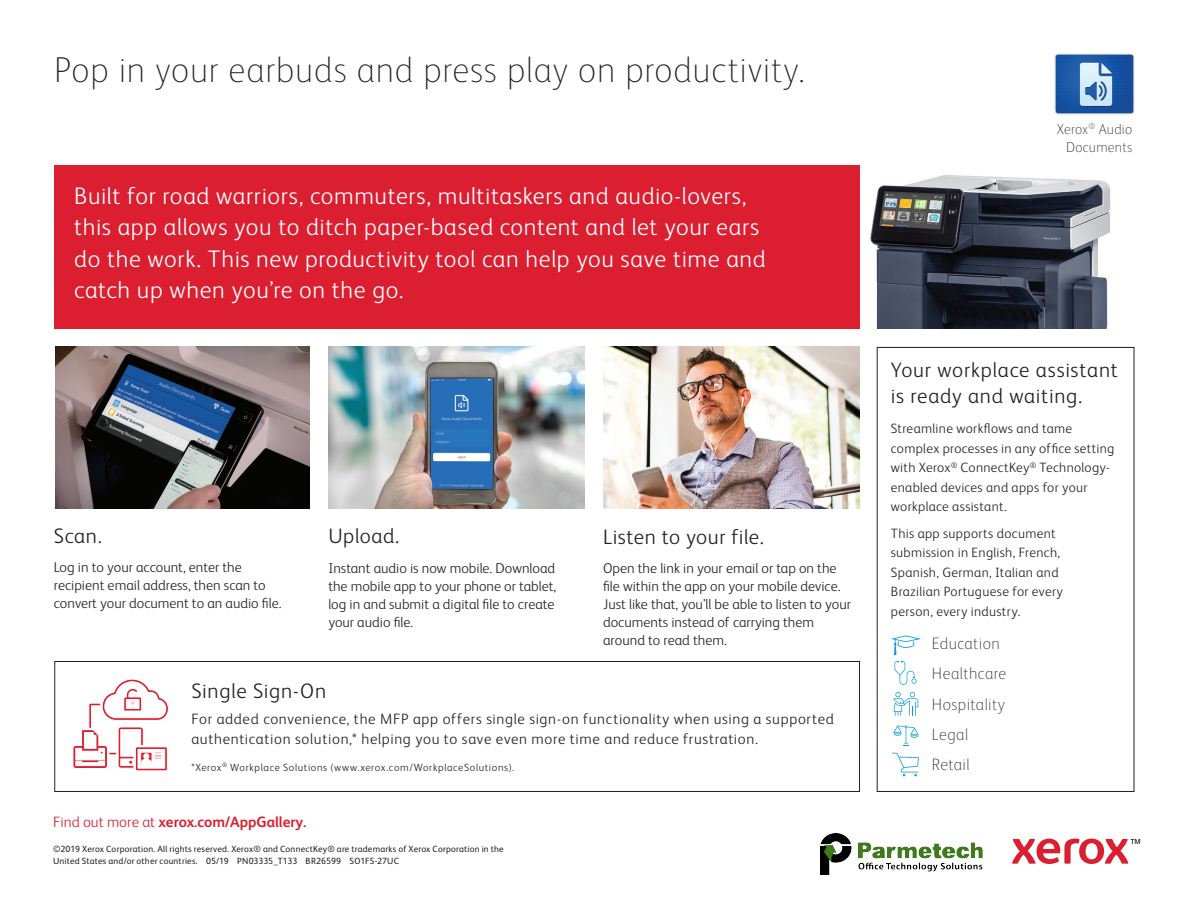
<style>
.page{position:relative;width:1188px;height:918px;background:#fff}
.page>*{position:absolute;margin:0;border:0;box-sizing:border-box;transform-origin:0 0}
.Title_32_38{font:100 36px "Xerox Sans";letter-spacing:.02em;color:#231f20}
.Body_Text{font:300 24px/31.5px "Xerox Sans";letter-spacing:.025em;color:#fff}
.Body_Text-2{font:300 21px "Xerox Sans";letter-spacing:.035em;color:#231f20}
.Caption_2{font:300 21px "Xerox Sans";letter-spacing:.025em;color:#231f20}
.Body_9_5_12{font:300 21px "Xerox Sans";letter-spacing:.03em;color:#231f20}
.Body_Text-3{font:100 16.5px "Xerox Sans";letter-spacing:.025em;color:#231f20}
.Body_9_5_12-2{font:300 15px/19.5px "Xerox Sans";letter-spacing:.045em;color:#231f20}
.t1{font:700 15px "Xerox Sans";color:#db1e30}
.Caption_9_5{font:300 14.25px/18px "Xerox Sans";color:#231f20}
.Caption_9_5-2{font:100 14.25px/18px "Xerox Sans";letter-spacing:.02em;color:#231f20;text-align:right}
.Body_9_5_12-3{font:300 13.5px/19.5px "Xerox Sans";letter-spacing:.025em;color:#231f20}
.Body_9_5_12-4{font:300 10.5px "Xerox Sans";letter-spacing:.055em;color:#231f20}
.Legal{font:9px/12px "Xerox Sans";letter-spacing:.02em;color:#231f20}
.s1{font-weight:300}
</style>
<div class="page">
<img style="left:870px;top:175px;width:241px;height:154px">
<img style="left:603px;top:347px;width:257px;height:162px">
<img style="left:55px;top:347px;width:255px;height:162px">
<img style="left:329px;top:347px;width:256px;height:162px">
<img style="left:1055px;top:54px;width:79px;height:60px">
<div style="left:1055px;top:54px;width:79px;height:60px;border:1px solid #d1d2d4;border-radius:3px"></div>
<svg style="left:1012px;top:839px;width:128px;height:25px"></svg>
<div style="left:877px;top:347px;width:257px;height:445px;border:1px solid #231f20"></div>
<div style="left:54px;top:165px;width:806px;height:164px;background:#db1e30"></div>
<div style="left:55px;top:661px;width:805px;height:131px;border:1px solid #231f20"></div>
<svg style="left:73px;top:679px;width:96px;height:92px"></svg>
<svg style="left:894px;top:661px;width:23px;height:24px"></svg>
<svg style="left:894px;top:692px;width:24px;height:24px"></svg>
<svg style="left:891px;top:635px;width:30px;height:20px"></svg>
<svg style="left:893px;top:725px;width:26px;height:21px"></svg>
<svg style="left:892px;top:753px;width:27px;height:23px"></svg>
<img style="left:821px;top:833px;width:162px;height:42px">
<p class="Title_32_38" style="left:54px;top:46px;width:752px">Pop in your earbuds and press play on productivity.</p>
<p class="Body_Text" style="left:74px;top:179px;width:693px">Built for road warriors, commuters, multitaskers and audio-lovers, this app allows you to ditch paper-based content and let your ears do the work. This new productivity tool can help you save time and catch up when you’re on the go.</p>
<p class="Caption_2" style="left:54px;top:522px;width:49px">Scan.</p>
<p class="Caption_9_5" style="left:54px;top:558px;width:229px">Log in to your account, enter the recipient email address, then scan to convert your document to an audio file.</p>
<p class="Caption_2" style="left:328px;top:523px;width:73px">Upload.</p>
<p class="Caption_9_5" style="left:328px;top:558px;width:229px">Instant audio is now mobile. Download the mobile app to your phone or tablet, log in and submit a digital file to create your audio file.</p>
<p class="Caption_2" style="left:603px;top:523px;width:162px">Listen to your file.</p>
<p class="Caption_9_5" style="left:603px;top:558px;width:249px">Open the link in your email or tap on the file within the app on your mobile device.<br>Just like that, you’ll be able to listen to your documents instead of carrying them around to read them.</p>
<p class="Body_9_5_12" style="left:191px;top:677px;width:136px">Single Sign-On</p>
<p class="Body_9_5_12-2" style="left:191px;top:709px;width:644px">For added convenience, the MFP app offers single sign-on functionality when using a supported authentication solution,* helping you to save even more time and reduce frustration.</p>
<p class="Body_9_5_12-4" style="left:191px;top:760px;width:324px">*Xerox<sup>®</sup> Workplace Solutions (www.xerox.com/WorkplaceSolutions).</p>
<p class="t1" style="left:53px;top:811px;width:255px"><span class="s1">Find out more at</span> xerox.com/AppGallery.</p>
<p class="Legal" style="left:53px;top:842px;width:452px">©2019 Xerox Corporation. All rights reserved. Xerox® and ConnectKey® are trademarks of Xerox Corporation in the<br>United States and/or other countries. 05/19 PN03335_T133 BR26599 SO1FS-27UC</p>
<p class="Caption_9_5-2" style="left:1057px;top:119px;width:77px">Xerox<sup>®</sup> Audio<br>Documents</p>
<p class="Body_Text-2" style="left:891px;top:356px;width:228px">Your workplace assistant</p>
<p class="Body_Text-2" style="left:891px;top:382px;width:193px">is ready and waiting.</p>
<p class="Body_9_5_12-3" style="left:891px;top:418px;width:225px">Streamline workflows and tame complex processes in any office setting with Xerox<sup>®</sup> ConnectKey<sup>®</sup> Technology&shy;enabled devices and apps for your workplace assistant.</p>
<p class="Body_9_5_12-3" style="left:891px;top:523px;width:174px">This app supports document submission in English, French,<br>Spanish, German, Italian and<br>Brazilian Portuguese for every person, every industry.</p>
<p class="Body_Text-3" style="left:932px;top:632px;width:69px">Education</p>
<p class="Body_Text-3" style="left:932px;top:663px;width:76px">Healthcare</p>
<p class="Body_Text-3" style="left:932px;top:693px;width:75px">Hospitality</p>
<p class="Body_Text-3" style="left:932px;top:723px;width:38px">Legal</p>
<p class="Body_Text-3" style="left:932px;top:754px;width:39px">Retail</p>
</div>
